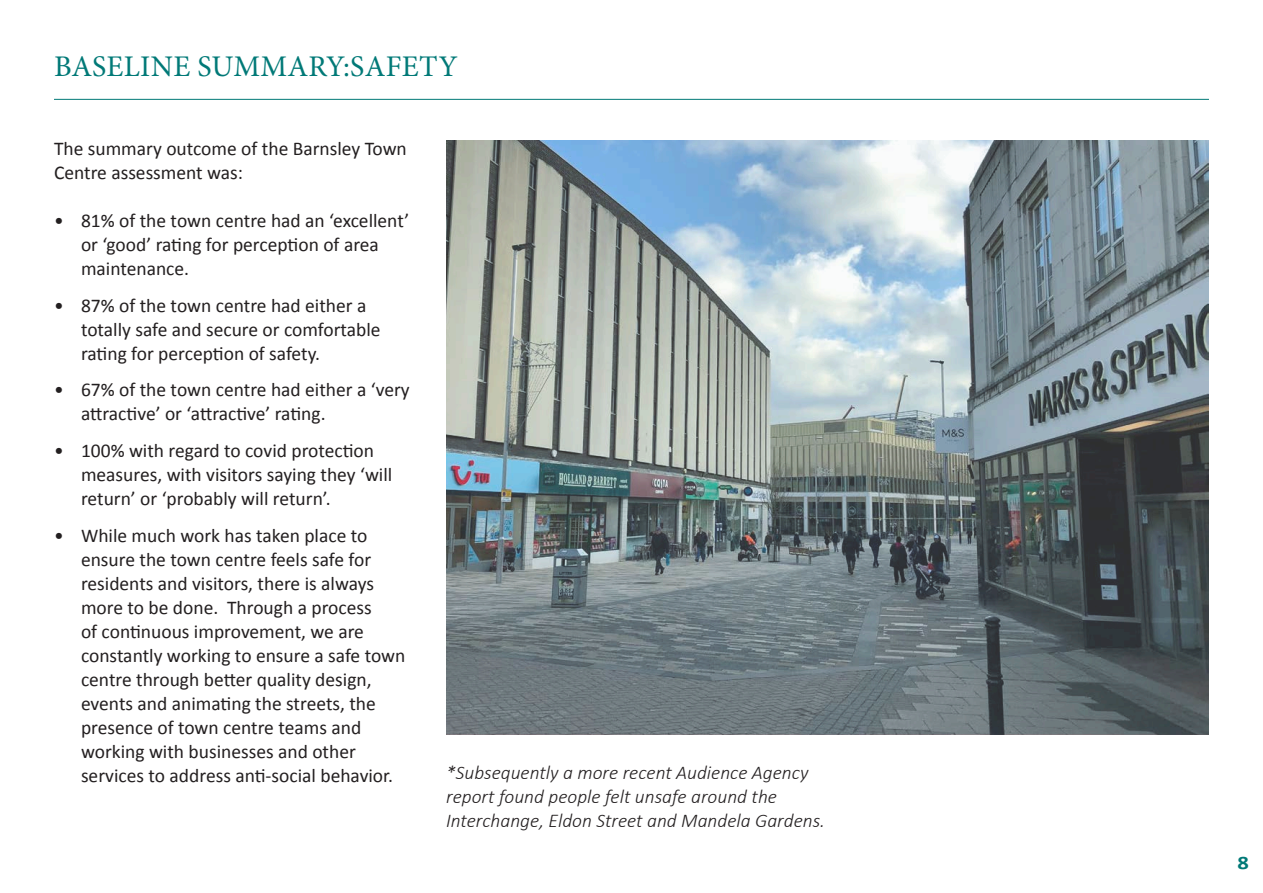
<style>
.page{position:relative;width:1263px;height:893px;background:#fff}
.page>*{position:absolute;margin:0;border:0;box-sizing:border-box;transform-origin:0 0}
.t1{font:30px "Minion Pro";letter-spacing:.01em;color:#007977}
.P2_-_Page_Bullet_Poi{font:19.5px/24px "Calibri";color:#231f20}
.P1_-_Page_Body_Itali{font:italic 300 19.5px/24px "Calibri";color:#231f20}
.P1_-_Page_Body__Blac{font:19.5px/24px "Calibri";color:#231f20}
.t2{font:700 19.2px "Calibri";color:#007977;scale:1.18 1}
.s1{color:#fff}
</style>
<div class="page">
<hr style="left:54px;top:99px;width:1155px;height:1px;background:#007977">
<svg style="left:446px;top:140px;width:763px;height:594px;background:#808d92"></svg>
<h1 class="t1" style="left:54px;top:46px;width:409px">BASELINE SUMMARY:SAFETY<span class="s1">,</span></h1>
<p class="P1_-_Page_Body__Blac" style="left:54px;top:137px;width:354px">The summary outcome of the Barnsley Town<br>Centre assessment was:</p>
<p class="P2_-_Page_Bullet_Poi" style="left:81px;top:209px;width:330px;text-indent:-27px">• 81% of the town centre had an ‘excellent’ or ‘good’ rating for perception of area maintenance.</p>
<p class="P2_-_Page_Bullet_Poi" style="left:81px;top:293px;width:301px;text-indent:-27px">• 87% of the town centre had either a totally safe and secure or comfortable rating for perception of safety.</p>
<p class="P2_-_Page_Bullet_Poi" style="left:81px;top:378px;width:330px;text-indent:-27px">• 67% of the town centre had either a ‘very attractive’ or ‘attractive’ rating.</p>
<p class="P2_-_Page_Bullet_Poi" style="left:81px;top:439px;width:313px;text-indent:-27px">• 100% with regard to covid protection measures, with visitors saying they ‘will return’ or ‘probably will return’.</p>
<p class="P2_-_Page_Bullet_Poi" style="left:81px;top:524px;width:326px;text-indent:-27px">• While much work has taken place to ensure the town centre feels safe for residents and visitors, there is always more to be done. Through a process<br>of continuous improvement, we are constantly working to ensure a safe town centre through better quality design, events and animating the streets, the presence of town centre teams and working with businesses and other services to address anti-social behavior.</p>
<p class="P1_-_Page_Body_Itali" style="left:446px;top:760px;width:380px">*Subsequently a more recent Audience Agency report found people felt unsafe around the<br>Interchange, Eldon Street and Mandela Gardens.</p>
<p class="t2" style="left:1237px;top:850px;width:11px">8</p>
</div>
